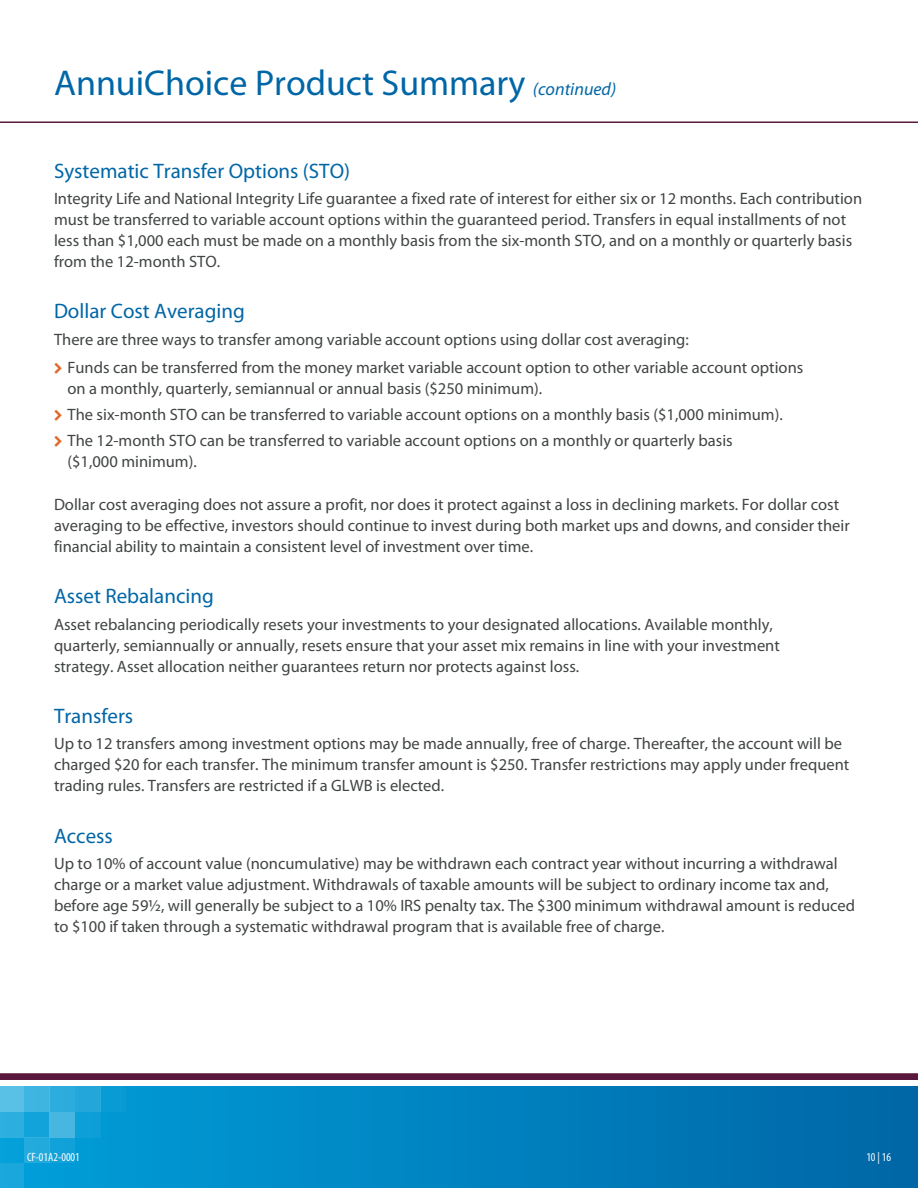
<style>
.page{position:relative;width:918px;height:1188px;background:#fff}
.page>*{position:absolute;margin:0;border:0;box-sizing:border-box;transform-origin:0 0}
.t1{font:36px "Myriad Pro";color:#0066a6}
.t2{font:21px "Myriad Pro";color:#0066a6}
.t3{font:16.5px/21px "Myriad Pro";color:#404542}
.t4{font:condensed 12px "Myriad Pro";color:#fff}
.s1{font-style:italic;font-size:18px}
</style>
<div class="page">
<hr style="left:0;top:122px;width:918px;height:1px;background:#5a183c">
<div style="left:0;top:1087px;width:918px;height:101px;background:linear-gradient(to right,#00a0da,#0066a6)"></div>
<div style="left:0;top:1087px;width:24px;height:25px;background:#59c0e6"></div>
<div style="left:24px;top:1087px;width:26px;height:25px;background:#3eb4e1"></div>
<div style="left:50px;top:1087px;width:25px;height:25px;background:#2caddd"></div>
<div style="left:75px;top:1087px;width:25px;height:25px;background:#23a7da"></div>
<div style="left:100px;top:1087px;width:26px;height:25px;background:#089bd4"></div>
<div style="left:0;top:1112px;width:24px;height:26px;background:#2cafdf"></div>
<div style="left:24px;top:1112px;width:26px;height:26px;background:#11a3da"></div>
<div style="left:50px;top:1112px;width:25px;height:26px;background:#47b7e2"></div>
<div style="left:75px;top:1112px;width:25px;height:26px;background:#0d9fd7"></div>
<div style="left:0;top:1138px;width:24px;height:25px;background:#04a0d9"></div>
<div style="left:24px;top:1138px;width:26px;height:25px;background:#23aadd"></div>
<div style="left:50px;top:1138px;width:25px;height:25px;background:#11a2d9"></div>
<div style="left:0;top:1163px;width:24px;height:25px;background:#1aa8dc"></div>
<svg style="left:0;top:1073px;width:918px;height:7px;background:#5f2042"></svg>
<h1 class="t1" style="left:54px;top:63px;width:564px">AnnuiChoice Product Summary <span class="s1">(continued)</span></h1>
<p class="t2" style="left:54px;top:159px;width:298px">Systematic Transfer Options (STO)</p>
<p class="t3" style="left:54px;top:188px;width:810px">Integrity Life and National Integrity Life guarantee a fixed rate of interest for either six or 12 months. Each contribution must be transferred to variable account options within the guaranteed period. Transfers in equal installments of not less than $1,000 each must be made on a monthly basis from the six-month STO, and on a monthly or quarterly basis from the 12-month STO.</p>
<p class="t2" style="left:54px;top:300px;width:192px">Dollar Cost Averaging</p>
<p class="t3" style="left:68px;top:326px;width:737px;line-height:27.8px;text-indent:-14px">There are three ways to transfer among variable account options using dollar cost averaging:<br>Funds can be transferred from the money market variable account option to other variable account options</p>
<p class="t3" style="left:68px;top:375px;width:717px;line-height:26.4px">on a monthly, quarterly, semiannual or annual basis ($250 minimum).<br>The six-month STO can be transferred to variable account options on a monthly basis ($1,000 minimum).<br>The 12-month STO can be transferred to variable account options on a monthly or quarterly basis</p>
<p class="t3" style="left:68px;top:452px;width:131px">($1,000 minimum).</p>
<p class="t3" style="left:54px;top:494px;width:797px">Dollar cost averaging does not assure a profit, nor does it protect against a loss in declining markets. For dollar cost averaging to be effective, investors should continue to invest during both market ups and downs, and consider their financial ability to maintain a consistent level of investment over time.</p>
<p class="t2" style="left:54px;top:585px;width:161px">Asset Rebalancing</p>
<p class="t3" style="left:54px;top:614px;width:727px">Asset rebalancing periodically resets your investments to your designated allocations. Available monthly, quarterly, semiannually or annually, resets ensure that your asset mix remains in line with your investment strategy. Asset allocation neither guarantees return nor protects against loss.</p>
<p class="t2" style="left:54px;top:704px;width:81px">Transfers</p>
<p class="t3" style="left:54px;top:734px;width:797px">Up to 12 transfers among investment options may be made annually, free of charge. Thereafter, the account will be charged $20 for each transfer. The minimum transfer amount is $250. Transfer restrictions may apply under frequent trading rules. Transfers are restricted if a GLWB is elected.</p>
<p class="t2" style="left:54px;top:824px;width:60px">Access</p>
<p class="t3" style="left:54px;top:853px;width:803px">Up to 10% of account value (noncumulative) may be withdrawn each contract year without incurring a withdrawal charge or a market value adjustment. Withdrawals of taxable amounts will be subject to ordinary income tax and, before age 59½, will generally be subject to a 10% IRS penalty tax. The $300 minimum withdrawal amount is reduced to $100 if taken through a systematic withdrawal program that is available free of charge.</p>
<p class="t4" style="left:27px;top:1151px;width:54px">CF-01A2-0001</p>
<p class="t4" style="left:866px;top:1151px;width:26px">10 | 16</p>
</div>
